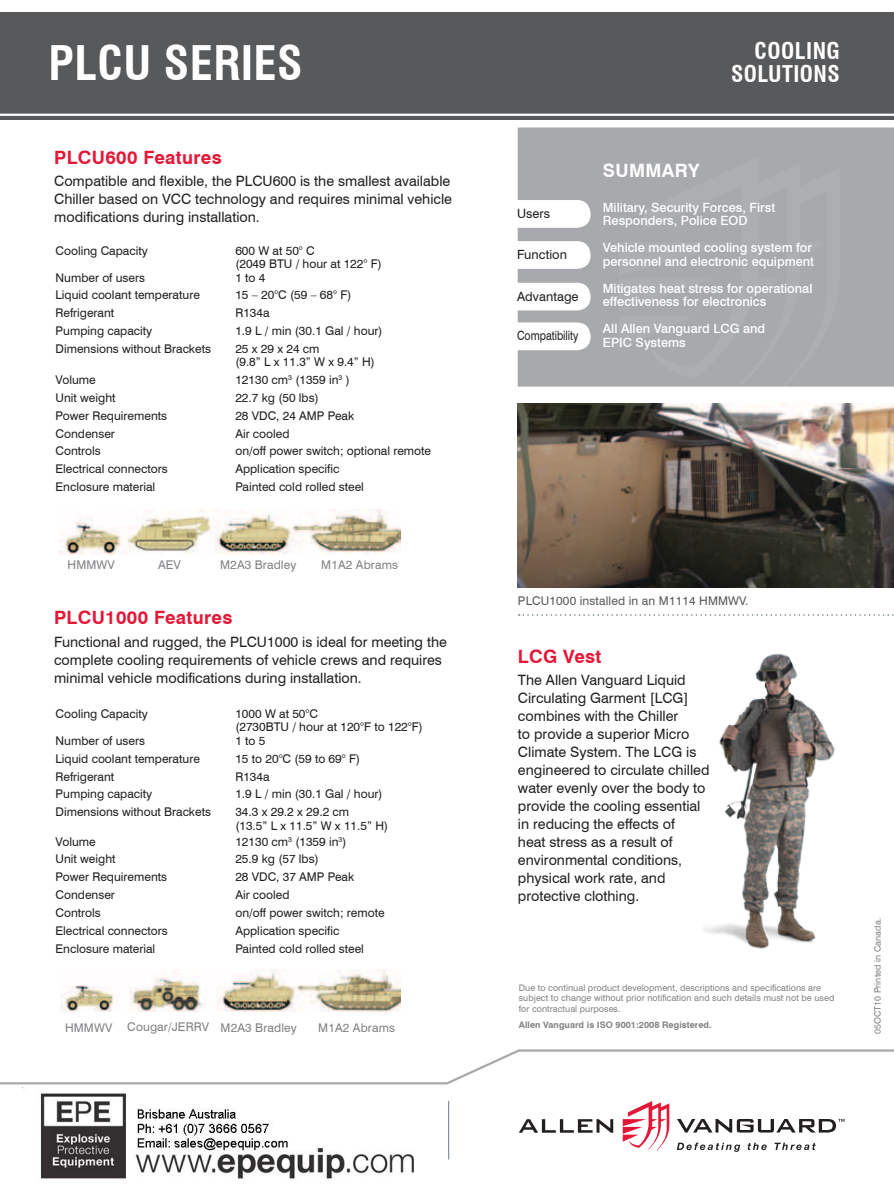
<style>
.page{position:relative;width:894px;height:1188px;background:#fff}
.page>*{position:absolute;margin:0;border:0;box-sizing:border-box;transform-origin:0 0}
.t1{font:700 condensed 46.5px "Swiss 721 BT";letter-spacing:.01em;color:#fff}
.t2{font:700 condensed 22.5px "Swiss 721 BT";letter-spacing:.02em;color:#fff}
.t3{font:700 18.3px "Swiss 721 BT";letter-spacing:.02em;color:#e31837}
.t4{font:700 18.3px "Swiss 721 BT";letter-spacing:.02em;color:#fff}
.t5{font:14.25px/18px "Swiss 721 BT";color:#231f20}
.t6{font:500 12.75px/13.5px "Swiss 721 BT";color:#fff}
.t7{font:12.75px "Swiss 721 BT";letter-spacing:.005em;color:#231f20}
.t8{font:12.75px "Swiss 721 BT";letter-spacing:.005em;color:#231f20;scale:.83 1}
.t9{font:12px/13.5px "Swiss 721 BT";color:#231f20}
.t10{font:12px "Swiss 721 BT";letter-spacing:.01em;color:#808285}
.t11{font:12px "Swiss 721 BT";letter-spacing:.01em;color:#58595b}
.t12{font:9px/10.5px "Swiss 721 BT";letter-spacing:.005em;color:#808285}
.t13{font:700 9px "Swiss 721 BT";letter-spacing:.005em;color:#808285}
</style>
<div class="page">
<svg style="left:0;top:1049px;width:893px;height:36px"></svg>
<hr style="left:448px;top:1101px;width:1px;height:59px;background:#667c83">
<svg style="left:622px;top:1101px;width:47px;height:49px"></svg>
<svg style="left:676px;top:1143px;width:63px;height:9px"></svg>
<svg style="left:747px;top:1143px;width:19px;height:7px"></svg>
<svg style="left:774px;top:1143px;width:41px;height:7px"></svg>
<svg style="left:519px;top:1119px;width:94px;height:14px"></svg>
<svg style="left:677px;top:1119px;width:167px;height:14px"></svg>
<div style="left:0;top:12px;width:893px;height:108px;background:#58595b"></div>
<hr style="left:0;top:114px;width:893px;height:2px;background:#fff">
<div style="left:517px;top:127px;width:376px;height:260px;background:#a7a9ac"></div>
<div style="left:619px;top:157px;width:220px;height:230px;background:#a7a9ac"></div>
<div style="left:495px;top:241px;width:95px;height:28px;background:#fff;border-radius:14px"></div>
<div style="left:495px;top:322px;width:95px;height:28px;background:#fff;border-radius:14px"></div>
<div style="left:495px;top:283px;width:95px;height:27px;background:#fff;border-radius:14px"></div>
<div style="left:495px;top:200px;width:95px;height:28px;background:#fff;border-radius:14px"></div>
<img style="left:59px;top:510px;width:341px;height:44px">
<img style="left:61px;top:969px;width:339px;height:42px">
<svg style="left:518px;top:614px;width:376px;height:2px"></svg>
<img style="left:518px;top:404px;width:375px;height:183px">
<img style="left:703px;top:653px;width:132px;height:296px">
<img style="left:40px;top:1093px;width:374px;height:86px">
<h1 class="t1" style="left:49px;top:36px;width:255px">PLCU SERIES</h1>
<h3 class="t3" style="left:54px;top:146px;width:169px">PLCU600 Features</h3>
<p class="t5" style="left:54px;top:172px;width:399px;text-align:justify">Compatible and flexible, the PLCU600 is the smallest available Chiller based on VCC technology and requires minimal vehicle modifications during installation.</p>
<p class="t9" style="left:56px;top:244px;width:94px">Cooling Capacity</p>
<p class="t9" style="left:235px;top:244px;width:148px">600 W at 50° C<br>(2049 BTU / hour at 122° F)</p>
<p class="t9" style="left:56px;top:271px;width:91px">Number of users</p>
<p class="t9" style="left:235px;top:271px;width:32px">1 to 4</p>
<p class="t9" style="left:56px;top:288px;width:146px">Liquid coolant temperature</p>
<p class="t9" style="left:235px;top:288px;width:117px">15 – 20°C (59 – 68° F)</p>
<p class="t9" style="left:56px;top:306px;width:60px">Refrigerant</p>
<p class="t9" style="left:235px;top:306px;width:36px">R134a</p>
<p class="t9" style="left:56px;top:324px;width:98px">Pumping capacity</p>
<p class="t9" style="left:235px;top:324px;width:149px">1.9 L / min (30.1 Gal / hour)</p>
<p class="t9" style="left:56px;top:342px;width:157px">Dimensions without Brackets</p>
<p class="t9" style="left:235px;top:342px;width:141px">25 x 29 x 24 cm<br>(9.8” L x 11.3” W x 9.4” H)</p>
<p class="t9" style="left:56px;top:373px;width:42px">Volume</p>
<p class="t9" style="left:235px;top:373px;width:116px">12130 cm<sup>3</sup> (1359 in<sup>3</sup> )</p>
<p class="t9" style="left:55px;top:391px;width:61px">Unit weight</p>
<p class="t9" style="left:235px;top:391px;width:85px">22.7 kg (50 lbs)</p>
<p class="t9" style="left:55px;top:409px;width:113px">Power Requirements</p>
<p class="t9" style="left:235px;top:409px;width:120px">28 VDC, 24 AMP Peak</p>
<p class="t9" style="left:55px;top:427px;width:61px">Condenser</p>
<p class="t9" style="left:235px;top:427px;width:56px">Air cooled</p>
<p class="t9" style="left:55px;top:444px;width:47px">Controls</p>
<p class="t9" style="left:235px;top:444px;width:197px">on/off power switch; optional remote</p>
<p class="t9" style="left:55px;top:462px;width:114px">Electrical connectors</p>
<p class="t9" style="left:235px;top:462px;width:105px">Application specific</p>
<p class="t9" style="left:55px;top:480px;width:101px">Enclosure material</p>
<p class="t9" style="left:235px;top:480px;width:130px">Painted cold rolled steel</p>
<p class="t10" style="left:67px;top:557px;width:49px">HMMWV</p>
<p class="t10" style="left:158px;top:557px;width:24px">AEV</p>
<p class="t10" style="left:220px;top:557px;width:78px">M2A3 Bradley</p>
<p class="t10" style="left:321px;top:557px;width:78px">M1A2 Abrams</p>
<h3 class="t3" style="left:54px;top:607px;width:180px">PLCU1000 Features</h3>
<p class="t5" style="left:54px;top:633px;width:394px">Functional and rugged, the PLCU1000 is ideal for meeting the complete cooling requirements of vehicle crews and requires minimal vehicle modifications during installation.</p>
<p class="t9" style="left:56px;top:707px;width:94px">Cooling Capacity</p>
<p class="t9" style="left:235px;top:707px;width:189px">1000 W at 50°C<br>(2730BTU / hour at 120°F to 122°F)</p>
<p class="t9" style="left:56px;top:734px;width:91px">Number of users</p>
<p class="t9" style="left:235px;top:734px;width:32px">1 to 5</p>
<p class="t9" style="left:56px;top:752px;width:146px">Liquid coolant temperature</p>
<p class="t9" style="left:235px;top:752px;width:126px">15 to 20°C (59 to 69° F)</p>
<p class="t9" style="left:56px;top:770px;width:60px">Refrigerant</p>
<p class="t9" style="left:235px;top:770px;width:36px">R134a</p>
<p class="t9" style="left:56px;top:787px;width:98px">Pumping capacity</p>
<p class="t9" style="left:235px;top:787px;width:149px">1.9 L / min (30.1 Gal / hour)</p>
<p class="t9" style="left:56px;top:805px;width:157px">Dimensions without Brackets</p>
<p class="t9" style="left:235px;top:805px;width:154px">34.3 x 29.2 x 29.2 cm<br>(13.5” L x 11.5” W x 11.5” H)</p>
<p class="t9" style="left:56px;top:835px;width:42px">Volume</p>
<p class="t9" style="left:235px;top:835px;width:112px">12130 cm<sup>3</sup> (1359 in<sup>3</sup>)</p>
<p class="t9" style="left:55px;top:852px;width:61px">Unit weight</p>
<p class="t9" style="left:235px;top:852px;width:85px">25.9 kg (57 lbs)</p>
<p class="t9" style="left:55px;top:870px;width:113px">Power Requirements</p>
<p class="t9" style="left:235px;top:870px;width:120px">28 VDC, 37 AMP Peak</p>
<p class="t9" style="left:55px;top:888px;width:61px">Condenser</p>
<p class="t9" style="left:235px;top:888px;width:56px">Air cooled</p>
<p class="t9" style="left:55px;top:906px;width:47px">Controls</p>
<p class="t9" style="left:235px;top:906px;width:151px">on/off power switch; remote</p>
<p class="t9" style="left:55px;top:924px;width:114px">Electrical connectors</p>
<p class="t9" style="left:235px;top:924px;width:105px">Application specific</p>
<p class="t9" style="left:55px;top:941px;width:101px">Enclosure material</p>
<p class="t9" style="left:235px;top:941px;width:130px">Painted cold rolled steel</p>
<p class="t10" style="left:65px;top:1020px;width:233px">HMMWV Cougar/JERRV M2A3 Bradley</p>
<p class="t10" style="left:318px;top:1020px;width:78px">M1A2 Abrams</p>
<h2 class="t2" style="left:754px;top:37px;width:87px">COOLING</h2>
<h2 class="t2" style="left:730px;top:60px;width:110px">SOLUTIONS</h2>
<p class="t7" style="left:517px;top:206px;width:35px">Users</p>
<p class="t7" style="left:517px;top:247px;width:51px">Function</p>
<p class="t7" style="left:517px;top:288px;width:63px">Advantage</p>
<p class="t8" style="left:517px;top:328px;width:76px">Compatibility</p>
<h3 class="t4" style="left:602px;top:160px;width:98px">SUMMARY</h3>
<p class="t6" style="left:602px;top:201px;width:174px">Military, Security Forces, First<br>Responders, Police EOD</p>
<p class="t6" style="left:602px;top:241px;width:213px">Vehicle mounted cooling system for personnel and electronic equipment</p>
<p class="t6" style="left:602px;top:282px;width:211px">Mitigates heat stress for operational effectiveness for electronics</p>
<p class="t6" style="left:602px;top:322px;width:164px">All Allen Vanguard LCG and<br>EPIC Systems</p>
<p class="t11" style="left:518px;top:594px;width:232px">PLCU1000 installed in an M1114 HMMWV.</p>
<h3 class="t3" style="left:518px;top:645px;width:85px">LCG Vest</h3>
<p class="t5" style="left:518px;top:671px;width:193px">The Allen Vanguard Liquid<br>Circulating Garment [LCG] combines with the Chiller<br>to provide a superior Micro<br>Climate System. The LCG is engineered to circulate chilled water evenly over the body to provide the cooling essential in reducing the effects of<br>heat stress as a result of environmental conditions, physical work rate, and protective clothing.</p>
<p class="t12" style="left:518px;top:982px;width:317px">Due to continual product development, descriptions and specifications are subject to change without prior notification and such details must not be used for contractual purposes.</p>
<p class="t13" style="left:518px;top:1020px;width:194px">Allen Vanguard is ISO 9001:2008 Registered.</p>
<p class="t12" style="left:871px;top:1034px;width:118px;rotate:-90deg">05OCT10 Printed in Canada.</p>
</div>
